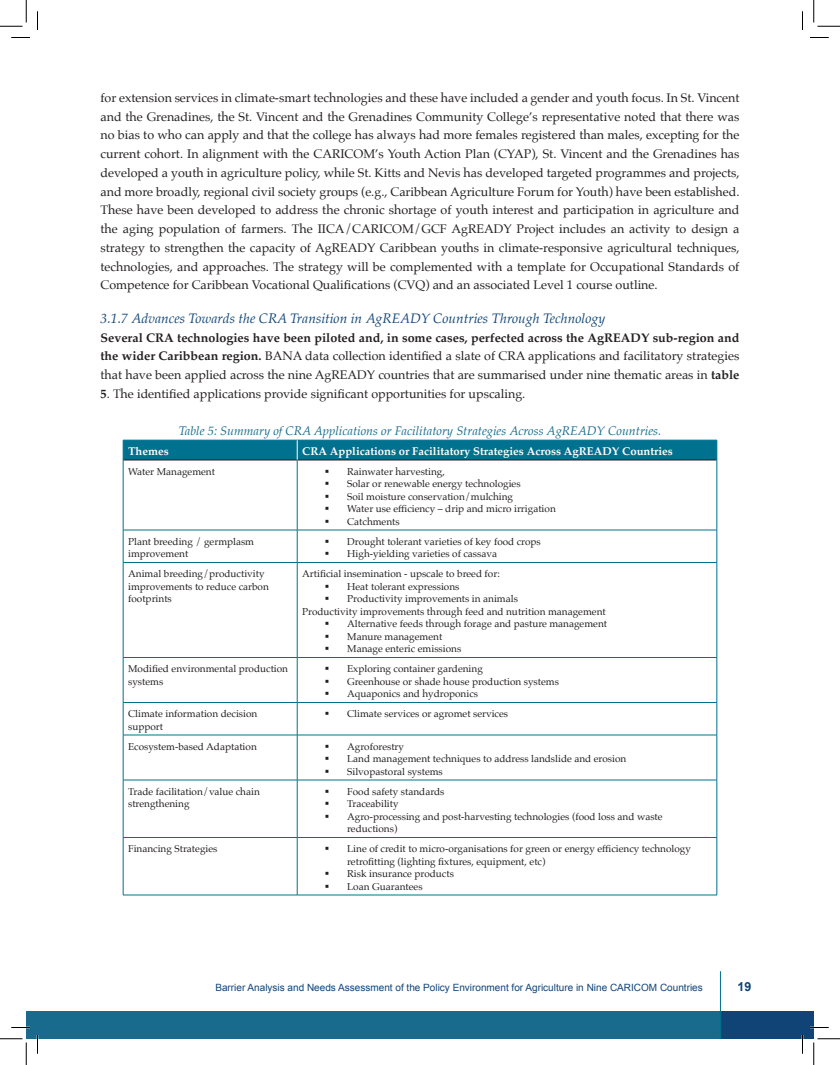
<style>
.page{position:relative;width:840px;height:1065px;background:#fff}
.page>*{position:absolute;margin:0;border:0;box-sizing:border-box;transform-origin:0 0}
.t1{font:italic 13.75px "Palatino";color:#104477}
.t2{font:12.5px/18.8px "Palatino";color:#231f20;text-align:justify}
.t3{font:italic 12.5px "Palatino";color:#186b8d}
.t4{font:700 12.5px "Arial";color:#104477}
.t5{font:700 11.25px "Palatino";color:#fff}
.t6{font:10px/12.5px "Palatino";color:#231f20}
.t7{font:10px "Arial";color:#104477}
.s1{font-weight:700}
</style>
<div class="page">
<div style="left:26px;top:1011px;width:12px;height:28px;background:#186b8d"></div>
<div style="left:37px;top:1011px;width:684px;height:28px;background:#186b8d"></div>
<div style="left:722px;top:1011px;width:92px;height:28px;background:#104477"></div>
<hr style="left:720px;top:971px;width:1px;height:68px;background:#00718e">
<hr style="left:123px;top:460px;width:174px;height:1px;background:#231f20">
<hr style="left:297px;top:460px;width:420px;height:1px;background:#231f20">
<hr style="left:123px;top:460px;width:1px;height:70px;background:#00718e">
<hr style="left:717px;top:460px;width:1px;height:70px;background:#00718e">
<hr style="left:123px;top:530px;width:1px;height:32px;background:#00718e">
<hr style="left:717px;top:530px;width:1px;height:32px;background:#00718e">
<hr style="left:123px;top:563px;width:1px;height:94px;background:#00718e">
<hr style="left:717px;top:563px;width:1px;height:94px;background:#00718e">
<hr style="left:123px;top:658px;width:1px;height:44px;background:#00718e">
<hr style="left:717px;top:658px;width:1px;height:44px;background:#00718e">
<hr style="left:123px;top:703px;width:1px;height:32px;background:#00718e">
<hr style="left:717px;top:703px;width:1px;height:32px;background:#00718e">
<hr style="left:123px;top:735px;width:1px;height:45px;background:#00718e">
<hr style="left:717px;top:735px;width:1px;height:45px;background:#00718e">
<hr style="left:123px;top:780px;width:1px;height:57px;background:#00718e">
<hr style="left:717px;top:780px;width:1px;height:57px;background:#00718e">
<hr style="left:123px;top:838px;width:1px;height:57px;background:#00718e">
<hr style="left:717px;top:838px;width:1px;height:57px;background:#00718e">
<hr style="left:123px;top:895px;width:174px;height:1px;background:#00718e">
<hr style="left:297px;top:895px;width:420px;height:1px;background:#00718e">
<svg style="left:123px;top:440px;width:595px;height:20px;background:#026f8b"></svg>
<hr style="left:297px;top:460px;width:1px;height:70px;background:#00718e">
<hr style="left:123px;top:530px;width:174px;height:1px;background:#00718e">
<hr style="left:297px;top:530px;width:420px;height:1px;background:#00718e">
<hr style="left:297px;top:530px;width:1px;height:32px;background:#00718e">
<hr style="left:123px;top:562px;width:174px;height:1px;background:#00718e">
<hr style="left:297px;top:562px;width:420px;height:1px;background:#00718e">
<hr style="left:297px;top:563px;width:1px;height:94px;background:#00718e">
<hr style="left:123px;top:657px;width:174px;height:1px;background:#00718e">
<hr style="left:297px;top:657px;width:420px;height:1px;background:#00718e">
<hr style="left:297px;top:658px;width:1px;height:44px;background:#00718e">
<hr style="left:123px;top:702px;width:174px;height:1px;background:#00718e">
<hr style="left:297px;top:702px;width:420px;height:1px;background:#00718e">
<hr style="left:297px;top:703px;width:1px;height:32px;background:#00718e">
<hr style="left:123px;top:735px;width:174px;height:1px;background:#00718e">
<hr style="left:297px;top:735px;width:420px;height:1px;background:#00718e">
<hr style="left:297px;top:735px;width:1px;height:45px;background:#00718e">
<hr style="left:123px;top:780px;width:174px;height:1px;background:#00718e">
<hr style="left:297px;top:780px;width:420px;height:1px;background:#00718e">
<hr style="left:297px;top:780px;width:1px;height:57px;background:#00718e">
<hr style="left:123px;top:837px;width:174px;height:1px;background:#00718e">
<hr style="left:297px;top:837px;width:420px;height:1px;background:#00718e">
<hr style="left:297px;top:838px;width:1px;height:57px;background:#00718e">
<svg style="left:11px;top:37px;width:19px;height:1px"></svg>
<svg style="left:810px;top:37px;width:19px;height:1px"></svg>
<svg style="left:11px;top:1027px;width:19px;height:1px"></svg>
<svg style="left:810px;top:1027px;width:19px;height:1px"></svg>
<svg style="left:37px;top:11px;width:1px;height:19px"></svg>
<svg style="left:37px;top:1035px;width:1px;height:19px"></svg>
<svg style="left:802px;top:11px;width:1px;height:19px"></svg>
<svg style="left:802px;top:1035px;width:1px;height:19px"></svg>
<svg style="left:0;top:0;width:27px;height:27px"></svg>
<svg style="left:0;top:1039px;width:27px;height:26px"></svg>
<svg style="left:814px;top:0;width:26px;height:27px"></svg>
<svg style="left:814px;top:1039px;width:26px;height:26px"></svg>
<p class="t2" style="left:101px;top:88px;width:641px">for extension services in climate-smart technologies and these have included a gender and youth focus. In St. Vincent and the Grenadines, the St. Vincent and the Grenadines Community College’s representative noted that there was no bias to who can apply and that the college has always had more females registered than males, excepting for the current cohort. In alignment with the CARICOM’s Youth Action Plan (CYAP), St. Vincent and the Grenadines has developed a youth in agriculture policy, while St. Kitts and Nevis has developed targeted programmes and projects, and more broadly, regional civil society groups (e.g., Caribbean Agriculture Forum for Youth) have been established.<br>These have been developed to address the chronic shortage of youth interest and participation in agriculture and the aging population of farmers. The IICA/CARICOM/GCF AgREADY Project includes an activity to design a strategy to strengthen the capacity of AgREADY Caribbean youths in climate-responsive agricultural techniques, technologies, and approaches. The strategy will be complemented with a template for Occupational Standards of Competence for Caribbean Vocational Qualifications (CVQ) and an associated Level 1 course outline.</p>
<p class="t1" style="left:101px;top:307px;width:506px">3.1.7 Advances Towards the CRA Transition in AgREADY Countries Through Technology</p>
<p class="t2" style="left:101px;top:328px;width:641px"><span class="s1">Several CRA technologies have been piloted and, in some cases, perfected across the AgREADY sub-region and the wider Caribbean region.</span> BANA data collection identified a slate of CRA applications and facilitatory strategies that have been applied across the nine AgREADY countries that are summarised under nine thematic areas in <span class="s1">table</span></p>
<p class="t2" style="left:101px;top:384px;width:426px"><span class="s1">5</span>. The identified applications provide significant opportunities for upscaling.</p>
<p class="t3" style="left:179px;top:420px;width:484px">Table 5: Summary of CRA Applications or Facilitatory Strategies Across AgREADY Countries.</p>
<p class="t5" style="left:128px;top:442px;width:42px">Themes</p>
<p class="t5" style="left:302px;top:442px;width:372px">CRA Applications or Facilitatory Strategies Across AgREADY Countries</p>
<p class="t6" style="left:128px;top:465px;width:88px">Water Management</p>
<p class="t6" style="left:325px;top:465px;width:122px">▪ Rainwater harvesting,</p>
<p class="t6" style="left:325px;top:478px;width:197px">▪ Solar or renewable energy technologies</p>
<p class="t6" style="left:325px;top:490px;width:190px">▪ Soil moisture conservation/mulching</p>
<p class="t6" style="left:325px;top:503px;width:233px">▪ Water use efficiency – drip and micro irrigation</p>
<p class="t6" style="left:325px;top:515px;width:77px">▪ Catchments</p>
<p class="t6" style="left:128px;top:535px;width:127px">Plant breeding / germplasm improvement</p>
<p class="t6" style="left:325px;top:535px;width:218px">▪ Drought tolerant varieties of key food crops</p>
<p class="t6" style="left:325px;top:548px;width:174px">▪ High-yielding varieties of cassava</p>
<p class="t6" style="left:128px;top:568px;width:142px">Animal breeding/productivity improvements to reduce carbon footprints</p>
<p class="t6" style="left:302px;top:568px;width:199px">Artificial insemination - upscale to breed for:</p>
<p class="t6" style="left:325px;top:580px;width:136px">▪ Heat tolerant expressions</p>
<p class="t6" style="left:302px;top:593px;width:305px;text-indent:22px">▪ Productivity improvements in animals<br>Productivity improvements through feed and nutrition management</p>
<p class="t6" style="left:325px;top:618px;width:284px">▪ Alternative feeds through forage and pasture management</p>
<p class="t6" style="left:325px;top:630px;width:119px">▪ Manure management</p>
<p class="t6" style="left:325px;top:643px;width:138px">▪ Manage enteric emissions</p>
<p class="t6" style="left:128px;top:663px;width:161px">Modified environmental production systems</p>
<p class="t6" style="left:325px;top:663px;width:160px">▪ Exploring container gardening</p>
<p class="t6" style="left:325px;top:675px;width:236px">▪ Greenhouse or shade house production systems</p>
<p class="t6" style="left:325px;top:688px;width:155px">▪ Aquaponics and hydroponics</p>
<p class="t6" style="left:128px;top:708px;width:131px">Climate information decision support</p>
<p class="t6" style="left:325px;top:708px;width:185px">▪ Climate services or agromet services</p>
<p class="t6" style="left:128px;top:740px;width:130px">Ecosystem-based Adaptation</p>
<p class="t6" style="left:325px;top:740px;width:81px">▪ Agroforestry</p>
<p class="t6" style="left:325px;top:753px;width:303px">▪ Land management techniques to address landslide and erosion</p>
<p class="t6" style="left:325px;top:765px;width:120px">▪ Silvopastoral systems</p>
<p class="t6" style="left:128px;top:785px;width:133px">Trade facilitation/value chain strengthening</p>
<p class="t6" style="left:325px;top:785px;width:121px">▪ Food safety standards</p>
<p class="t6" style="left:325px;top:798px;width:75px">▪ Traceability</p>
<p class="t6" style="left:347px;top:810px;width:317px;text-indent:-22px">▪ Agro-processing and post-harvesting technologies (food loss and waste reductions)</p>
<p class="t6" style="left:128px;top:843px;width:91px">Financing Strategies</p>
<p class="t6" style="left:347px;top:843px;width:345px;text-indent:-22px">▪ Line of credit to micro-organisations for green or energy efficiency technology retrofitting (lighting fixtures, equipment, etc)</p>
<p class="t6" style="left:325px;top:868px;width:131px">▪ Risk insurance products</p>
<p class="t6" style="left:325px;top:880px;width:99px">▪ Loan Guarantees</p>
<p class="t7" style="left:215px;top:980px;width:489px">Barrier Analysis and Needs Assessment of the Policy Environment for Agriculture in Nine CARICOM Countries</p>
<p class="t4" style="left:738px;top:978px;width:15px">19</p>
</div>
